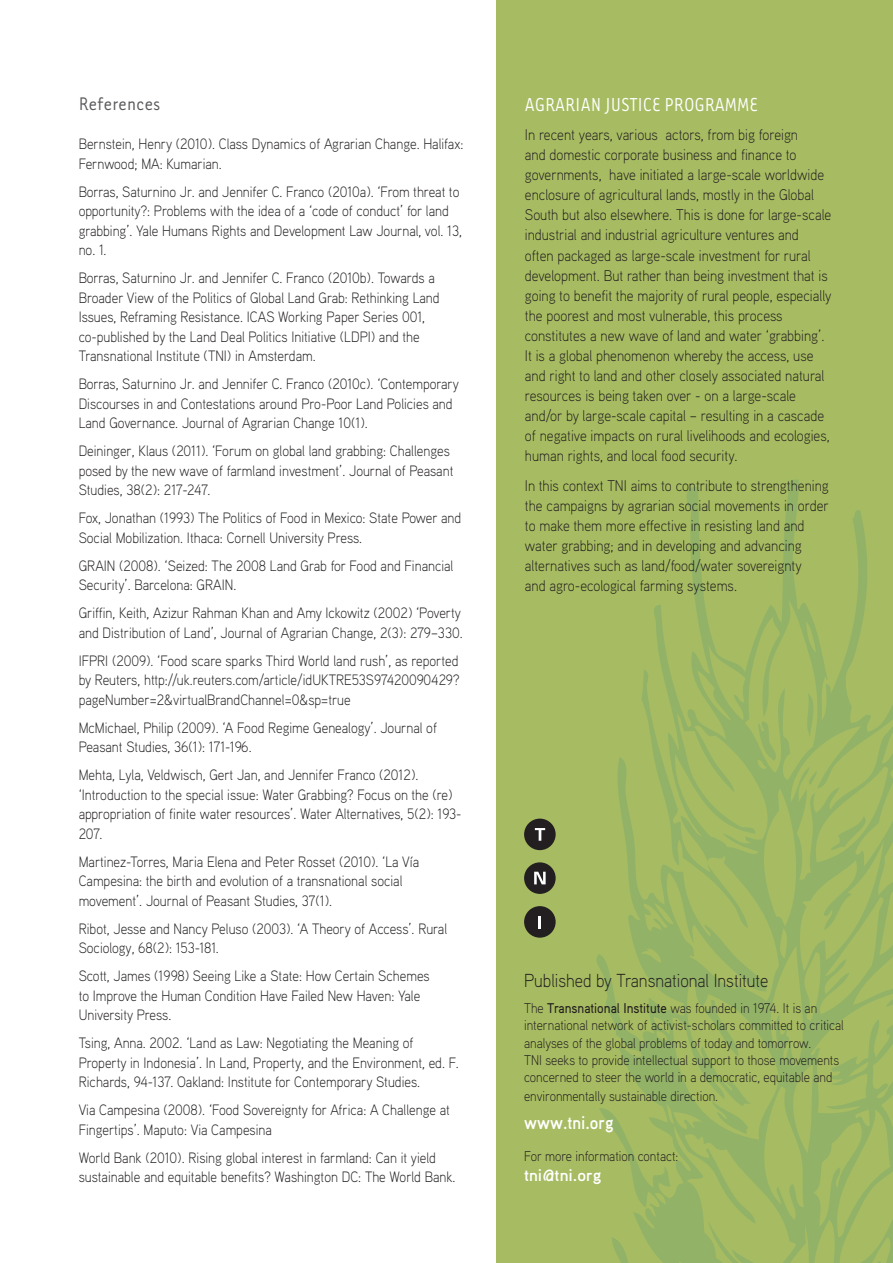
<style>
.page{position:relative;width:893px;height:1263px;background:#fff}
.page>*{position:absolute;margin:0;border:0;box-sizing:border-box;transform-origin:0 0}
.t1{font:21.6px "Tarzana Narrow";color:#fff}
.t2{font:21px "Tarzana Narrow";color:#57585a}
.t3{font:300 18.75px "Aaux Pro";color:#231f20;scale:.92 1}
.t4{font:700 18px "Aaux Pro";color:#fff;scale:.92 1}
.t5{font:700 16.5px "Aaux Pro";color:#fff}
.t6{font:300 15.45px/20.1px "Aaux Pro";color:#231f20;scale:.92 1}
.t7{font:300 15px/19.5px "Aaux Pro";color:#231f20;scale:.92 1}
.t8{font:300 14.1px/17.2px "Aaux Pro";color:#231f20;scale:.92 1}
.s1{font-weight:500}
</style>
<div class="page">
<div style="left:496px;top:0;width:397px;height:1263px;background:#a7bc62"></div>
<svg style="left:596px;top:480px;width:297px;height:783px"></svg>
<svg style="left:805px;top:770px;width:14px;height:15px"></svg>
<svg style="left:712px;top:1100px;width:36px;height:34px"></svg>
<svg style="left:641px;top:670px;width:107px;height:258px"></svg>
<div style="left:524px;top:819px;width:32px;height:31px;background:#231f20;border-radius:50%"></div>
<div style="left:524px;top:862px;width:32px;height:32px;background:#231f20;border-radius:50%"></div>
<div style="left:524px;top:906px;width:32px;height:32px;background:#231f20;border-radius:50%"></div>
<svg style="left:535px;top:828px;width:10px;height:13px"></svg>
<svg style="left:534px;top:872px;width:12px;height:12px"></svg>
<svg style="left:539px;top:916px;width:2px;height:12px"></svg>
<h2 class="t2" style="left:79px;top:91px;width:83px">REFERENCES</h2>
<p class="t7" style="left:79px;top:134px;width:420px">Bernstein, Henry (2010). Class Dynamics of Agrarian Change. Halifax:<br>Fernwood; MA: Kumarian.</p>
<p class="t7" style="left:79px;top:181px;width:418px">Borras, Saturnino Jr. and Jennifer C. Franco (2010a). ‘From threat to opportunity?: Problems with the idea of a ‘code of conduct’ for land grabbing’. Yale Humans Rights and Development Law Journal, vol. 13, no. 1.</p>
<p class="t7" style="left:79px;top:268px;width:394px">Borras, Saturnino Jr. and Jennifer C. Franco (2010b). Towards a Broader View of the Politics of Global Land Grab: Rethinking Land Issues, Reframing Resistance. ICAS Working Paper Series 001, co-published by the Land Deal Politics Initiative (LDPI) and the Transnational Institute (TNI) in Amsterdam.</p>
<p class="t7" style="left:79px;top:374px;width:415px">Borras, Saturnino Jr. and Jennifer C. Franco (2010c). ‘Contemporary<br>Discourses in and Contestations around Pro-Poor Land Policies and<br>Land Governance. Journal of Agrarian Change 10(1).</p>
<p class="t7" style="left:79px;top:441px;width:409px">Deininger, Klaus (2011). ‘Forum on global land grabbing: Challenges posed by the new wave of farmland investment’. Journal of Peasant<br>Studies, 38(2): 217-247.</p>
<p class="t7" style="left:79px;top:508px;width:417px">Fox, Jonathan (1993) The Politics of Food in Mexico: State Power and<br>Social Mobilization. Ithaca: Cornell University Press.</p>
<p class="t7" style="left:79px;top:555px;width:409px">GRAIN (2008). ‘Seized: The 2008 Land Grab for Food and Financial<br>Security’. Barcelona: GRAIN.</p>
<p class="t7" style="left:79px;top:603px;width:419px">Griffin, Keith, Azizur Rahman Khan and Amy Ickowitz (2002) ‘Poverty and Distribution of Land’, Journal of Agrarian Change, 2(3): 279–330.</p>
<p class="t7" style="left:79px;top:650px;width:415px;text-align:justify">IFPRI (2009). ‘Food scare sparks Third World land rush’, as reported by Reuters, http://uk.reuters.com/article/idUKTRE53S97420090429? pageNumber=2&amp;virtualBrandChannel=0&amp;sp=true</p>
<p class="t7" style="left:79px;top:717px;width:391px">McMichael, Philip (2009). ‘A Food Regime Genealogy’. Journal of<br>Peasant Studies, 36(1): 171-196.</p>
<p class="t7" style="left:79px;top:765px;width:418px">Mehta, Lyla, Veldwisch, Gert Jan, and Jennifer Franco (2012). ‘Introduction to the special issue: Water Grabbing? Focus on the (re) appropriation of finite water resources’. Water Alternatives, 5(2): 193- 207.</p>
<p class="t7" style="left:79px;top:851px;width:372px">Martinez-Torres, Maria Elena and Peter Rosset (2010). ‘La Vía<br>Campesina: the birth and evolution of a transnational social movement’. Journal of Peasant Studies, 37(1).</p>
<p class="t7" style="left:79px;top:918px;width:402px">Ribot, Jesse and Nancy Peluso (2003). ‘A Theory of Access’. Rural<br>Sociology, 68(2): 153-181.</p>
<p class="t7" style="left:79px;top:966px;width:383px">Scott, James (1998) Seeing Like a State: How Certain Schemes to Improve the Human Condition Have Failed New Haven: Yale<br>University Press.</p>
<p class="t7" style="left:79px;top:1033px;width:415px">Tsing, Anna. 2002. ‘Land as Law: Negotiating the Meaning of<br>Property in Indonesia’. In Land, Property, and the Environment, ed. F.<br>Richards, 94-137. Oakland: Institute for Contemporary Studies.</p>
<p class="t7" style="left:79px;top:1100px;width:405px">Via Campesina (2008). ‘Food Sovereignty for Africa: A Challenge at<br>Fingertips’. Maputo: Via Campesina</p>
<p class="t7" style="left:79px;top:1147px;width:411px">World Bank (2010). Rising global interest in farmland: Can it yield sustainable and equitable benefits? Washington DC: The World Bank.</p>
<h1 class="t1" style="left:525px;top:91px;width:20px">AGRARIA</h1>
<h1 class="t1" style="left:591px;top:91px;width:39px">N JUSTICE</h1>
<h1 class="t1" style="left:664px;top:91px;width:93px">PROGRAMME</h1>
<p class="t6" style="left:525px;top:124px;width:335px">In recent years, various actors, from big foreign<br>and domestic corporate business and finance to governments, have initiated a large-scale worldwide enclosure of agricultural lands, mostly in the Global South but also elsewhere. This is done for large-scale industrial and industrial agriculture ventures and<br>often packaged as large-scale investment for rural development. But rather than being investment that is going to benefit the majority of rural people, especially the poorest and most vulnerable, this process constitutes a new wave of land and water ‘grabbing’.<br>It is a global phenomenon whereby the access, use and right to land and other closely associated natural resources is being taken over - on a large-scale and/or by large-scale capital – resulting in a cascade of negative impacts on rural livelihoods and ecologies, human rights, and local food security.</p>
<p class="t6" style="left:525px;top:475px;width:332px">In this context TNI aims to contribute to strengthening the campaigns by agrarian social movements in order to make them more effective in resisting land and water grabbing; and in developing and advancing alternatives such as land/food/water sovereignty<br>and agro-ecological farming systems.</p>
<p class="t3" style="left:524px;top:969px;width:267px">Published by Transnational Institute</p>
<p class="t8" style="left:524px;top:999px;width:349px">The <span class="s1">Transnational Institute</span> was founded in 1974. It is an international network of activist-scholars committed to critical analyses of the global problems of today and tomorrow.<br>TNI seeks to provide intellectual support to those movements concerned to steer the world in a democratic, equitable and</p>
<p class="t8" style="left:524px;top:1087px;width:212px">environmentally sustainable direction.</p>
<p class="t4" style="left:524px;top:1111px;width:99px">www.tni.org</p>
<p class="t8" style="left:524px;top:1147px;width:169px">For more information contact:</p>
<p class="t5" style="left:524px;top:1165px;width:79px">tni@tni.org</p>
</div>
